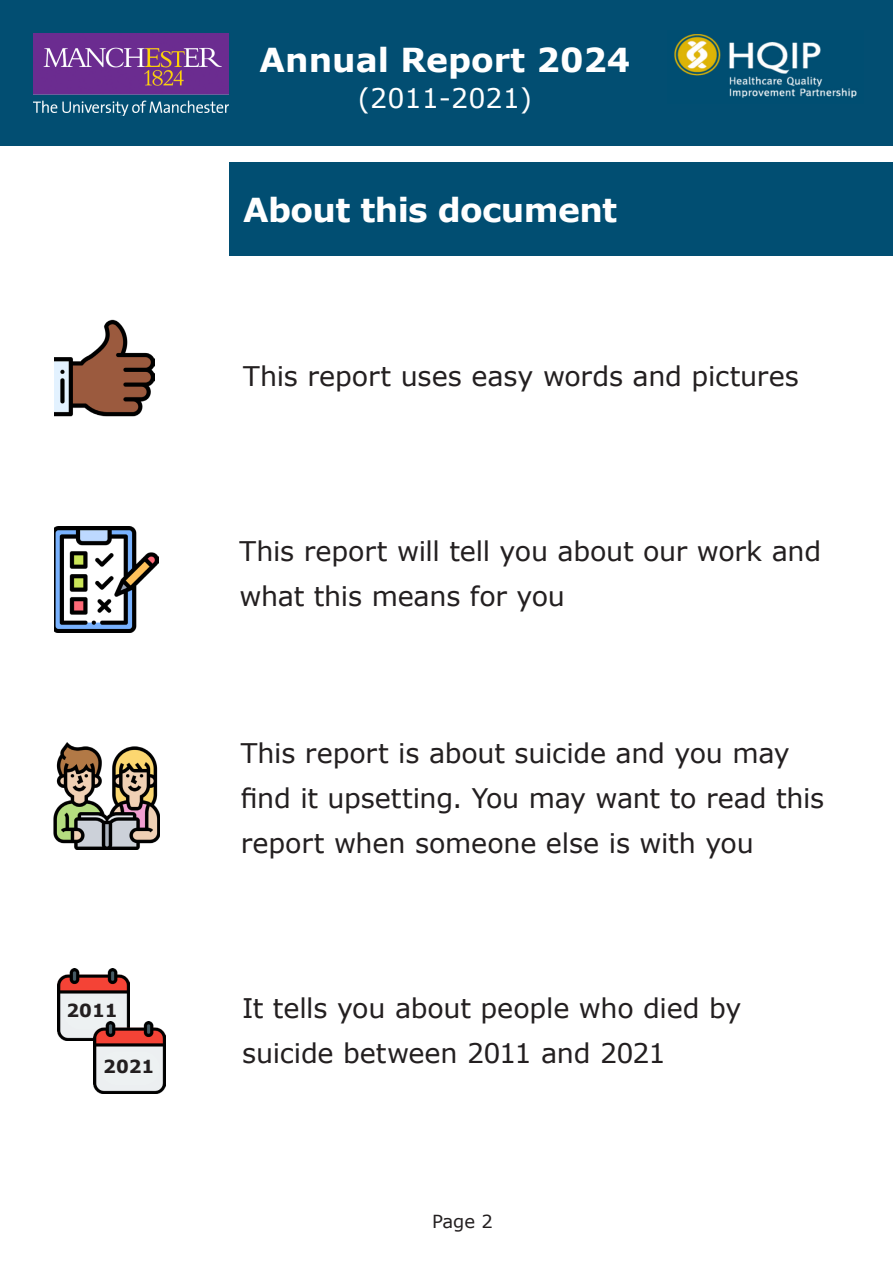
<style>
.page{position:relative;width:893px;height:1263px;background:#fff}
.page>*{position:absolute;margin:0;border:0;box-sizing:border-box;transform-origin:0 0}
.t1{font:700 33px "Verdana";letter-spacing:-.02em;color:#fff}
.t2{font:700 33px "Verdana";color:#fff}
.t3{font:27px/45px "Verdana";letter-spacing:-.01em;color:#231f20}
.t4{font:27px "Verdana";color:#fff}
.t5{font:700 18px "Verdana";color:#231f20}
.t6{font:18px "Verdana";color:#231f20}
</style>
<div class="page">
<div style="left:0;top:0;width:893px;height:145px;background:#024e72"></div>
<img style="left:33px;top:33px;width:196px;height:83px">
<img style="left:674px;top:34px;width:183px;height:64px">
<div style="left:229px;top:163px;width:664px;height:93px;background:#014e72"></div>
<img style="left:54px;top:319px;width:100px;height:98px">
<img style="left:54px;top:526px;width:104px;height:106px">
<img style="left:54px;top:743px;width:106px;height:106px">
<img style="left:57px;top:968px;width:72px;height:72px">
<div style="left:64px;top:995px;width:59px;height:34px;background:#edf1f2;border-radius:17px"></div>
<img style="left:93px;top:1021px;width:73px;height:73px">
<div style="left:100px;top:1051px;width:60px;height:34px;background:#edf1f2;border-radius:17px"></div>
<p class="t5" style="left:66px;top:997px;width:53px">2011</p>
<p class="t5" style="left:103px;top:1053px;width:53px">2021</p>
<p class="t2" style="left:260px;top:37px;width:372px">Annual Report 2024</p>
<p class="t4" style="left:358px;top:80px;width:176px">(2011-2021)</p>
<p class="t1" style="left:243px;top:187px;width:375px">About this document</p>
<p class="t3" style="left:243px;top:354px;width:557px">This report uses easy words and pictures</p>
<p class="t3" style="left:240px;top:529px;width:583px">This report will tell you about our work and what this means for you</p>
<p class="t3" style="left:241px;top:731px;width:585px">This report is about suicide and you may find it upsetting. You may want to read this report when someone else is with you</p>
<p class="t3" style="left:242px;top:985px;width:501px">It tells you about people who died by suicide between 2011 and 2021</p>
<p class="t6" style="left:432px;top:1209px;width:62px">Page 2</p>
</div>
